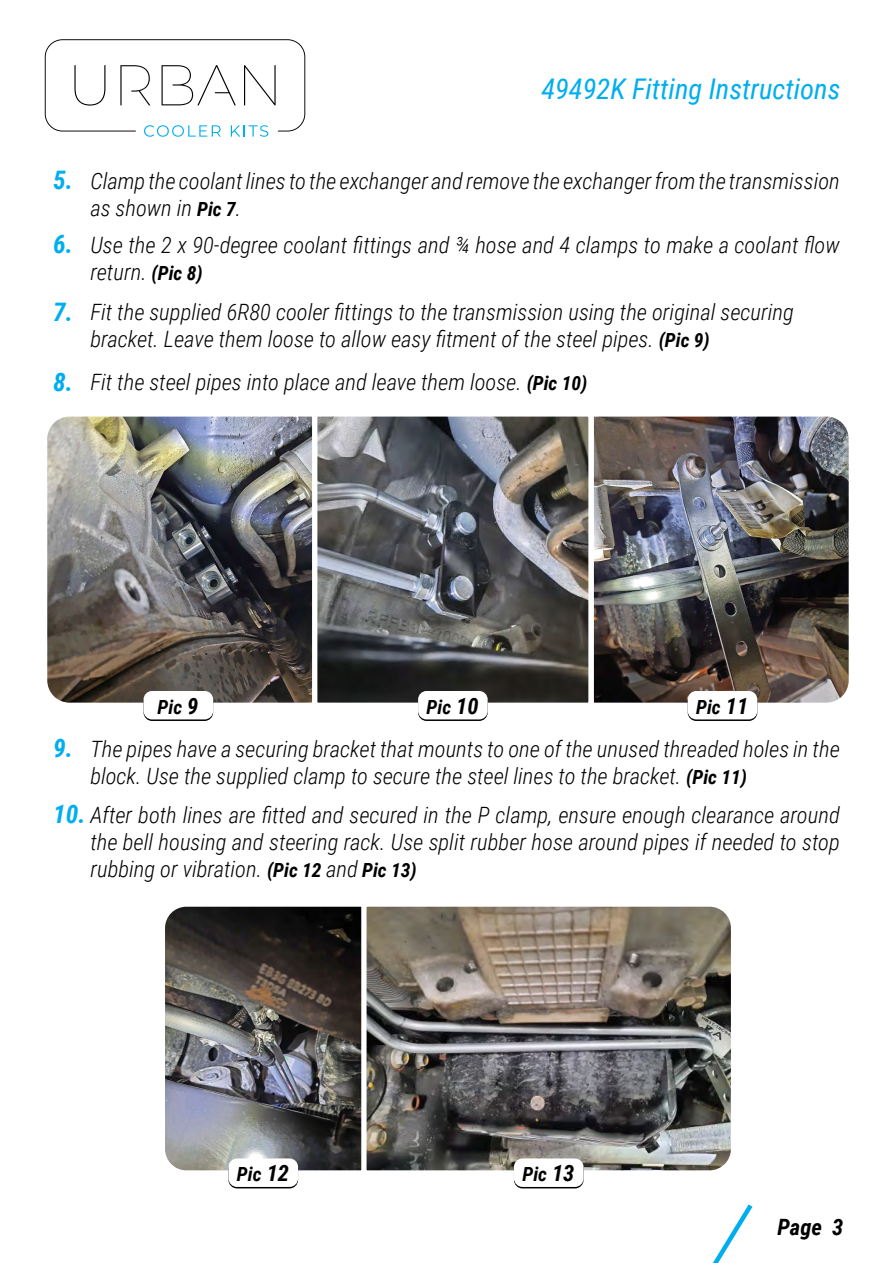
<style>
.page{position:relative;width:893px;height:1263px;background:#fff}
.page>*{position:absolute;margin:0;border:0;box-sizing:border-box;transform-origin:0 0}
.t1{font:italic 28.5px "Roboto Condensed";color:#00aeef}
.t2{font:italic 700 25.5px "Roboto Condensed";color:#00aeef}
.t3{font:italic 300 22.5px/27px "Roboto Condensed";color:#000}
.t4{font:italic 700 22.5px "Roboto Condensed";color:#000}
.t5{font:italic 700 19.5px "Roboto Condensed";color:#000}
.s1{font-weight:700;font-size:19.5px}
.s2{font-weight:700;font-size:25.5px;color:#00aeef}
.s3{font-size:22.5px}
</style>
<div class="page">
<svg style="left:45px;top:39px;width:260px;height:98px"></svg>
<svg style="left:713px;top:1204px;width:40px;height:59px"></svg>
<img style="left:165px;top:906px;width:194px;height:272px">
<img style="left:359px;top:906px;width:372px;height:272px">
<svg style="left:228px;top:1160px;width:70px;height:28px"></svg>
<div style="left:228px;top:1158px;width:70px;height:29px;background:#fff;border-radius:9px"></div>
<svg style="left:514px;top:1160px;width:69px;height:28px"></svg>
<div style="left:514px;top:1158px;width:69px;height:29px;background:#fff;border-radius:9px"></div>
<img style="left:320px;top:417px;width:266px;height:285px">
<img style="left:47px;top:416px;width:273px;height:294px">
<img style="left:586px;top:416px;width:263px;height:294px">
<svg style="left:144px;top:692px;width:69px;height:29px"></svg>
<div style="left:144px;top:691px;width:69px;height:28px;background:#fff;border-radius:9px"></div>
<svg style="left:688px;top:692px;width:69px;height:29px"></svg>
<div style="left:688px;top:691px;width:69px;height:28px;background:#fff;border-radius:9px"></div>
<div style="left:312px;top:411px;width:282px;height:297px;border:5px solid #fff"></div>
<svg style="left:418px;top:692px;width:70px;height:29px"></svg>
<div style="left:418px;top:691px;width:70px;height:28px;background:#fff;border-radius:9px"></div>
<p class="t1" style="left:541px;top:69px;width:301px">49492K Fitting Instructions</p>
<p class="t2" style="left:53px;top:162px;width:21px">5.</p>
<p class="t3" style="left:90px;top:166px;width:751px">Clamp the coolant lines to the exchanger and remove the exchanger from the transmission as shown in <span class="s1">Pic 7</span>.</p>
<p class="t2" style="left:53px;top:226px;width:21px">6.</p>
<p class="t3" style="left:90px;top:230px;width:751px">Use the 2 x 90-degree coolant fittings and ¾ hose and 4 clamps to make a coolant flow return. <span class="s1">(Pic 8)</span></p>
<p class="t2" style="left:53px;top:294px;width:21px">7.</p>
<p class="t3" style="left:90px;top:298px;width:705px">Fit the supplied 6R80 cooler fittings to the transmission using the original securing bracket. Leave them loose to allow easy fitment of the steel pipes. <span class="s1">(Pic 9)</span></p>
<p class="t3" style="left:53px;top:368px;width:536px"><span class="s2">8.</span> Fit the steel pipes into place and leave them loose. <span class="s1">(Pic 10)</span></p>
<p class="t2" style="left:53px;top:730px;width:21px">9.</p>
<p class="t5" style="left:158px;top:693px;width:42px">Pic <span class="s3">9</span></p>
<p class="t5" style="left:427px;top:693px;width:53px">Pic <span class="s3">10</span></p>
<p class="t5" style="left:696px;top:693px;width:53px">Pic <span class="s3">11</span></p>
<p class="t3" style="left:90px;top:734px;width:751px">The pipes have a securing bracket that mounts to one of the unused threaded holes in the block. Use the supplied clamp to secure the steel lines to the bracket. <span class="s1">(Pic 11)</span></p>
<p class="t2" style="left:53px;top:796px;width:34px">10.</p>
<p class="t3" style="left:90px;top:800px;width:751px;text-align:justify">After both lines are fitted and secured in the P clamp, ensure enough clearance around the bell housing and steering rack. Use split rubber hose around pipes if needed to stop rubbing or vibration. <span class="s1">(Pic 12</span> and <span class="s1">Pic 13)</span></p>
<p class="t5" style="left:237px;top:1160px;width:53px">Pic <span class="s3">12</span></p>
<p class="t5" style="left:522px;top:1160px;width:53px">Pic <span class="s3">13</span></p>
<p class="t4" style="left:777px;top:1212px;width:67px">Page 3</p>
</div>
